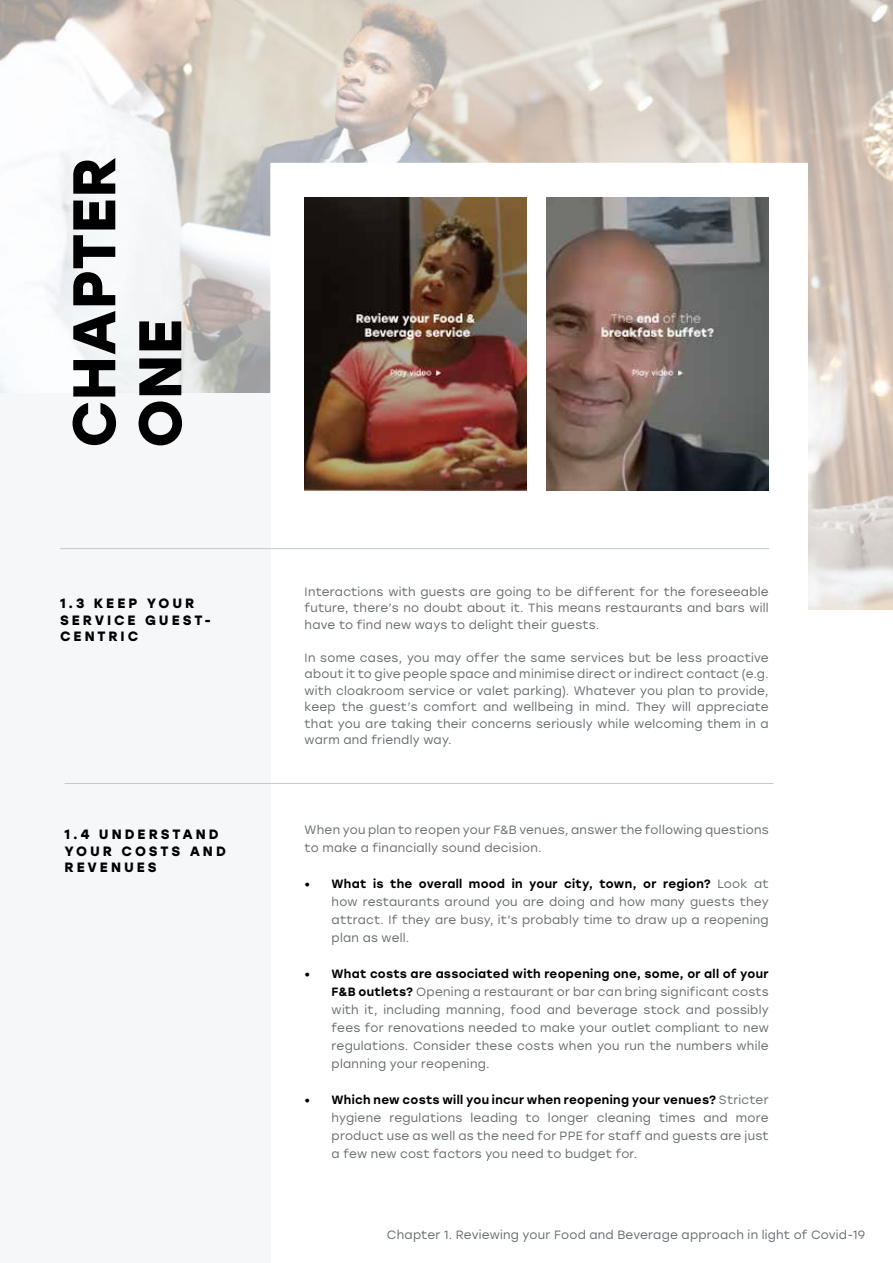
<style>
.page{position:relative;width:893px;height:1263px;background:#fff}
.page>*{position:absolute;margin:0;border:0;box-sizing:border-box;transform-origin:0 0}
.t1{font:700 60px/66px "Stolzl";color:#000}
.t2{font:700 13.5px/16.5px "Stolzl";letter-spacing:.215em;color:#000}
.t3{font:12px/18px "Stolzl";letter-spacing:.02em;color:#676c6e;text-align:justify}
.s1{font-weight:500;color:#000}
</style>
<div class="page">
<img style="left:0;top:0;width:893px;height:610px">
<svg style="left:270px;top:163px;width:538px;height:620px"></svg>
<div style="left:0;top:394px;width:270px;height:869px;background:#f5f7f8"></div>
<hr style="left:60px;top:548px;width:709px;height:1px;background:#c2cad0">
<hr style="left:65px;top:783px;width:709px;height:1px;background:#c2cad0">
<img style="left:305px;top:198px;width:222px;height:292px">
<img style="left:546px;top:198px;width:223px;height:292px">
<h1 class="t1" style="left:58px;top:448px;width:293px;rotate:-90deg">CHAPTER<br>ONE</h1>
<p class="t2" style="left:60px;top:595px;width:153px">1.3 KEEP YOUR<br>SERVICE GUEST-<br>CENTRIC</p>
<p class="t2" style="left:65px;top:826px;width:163px">1.4 UNDERSTAND<br>YOUR COSTS AND<br>REVENUES</p>
<p class="t3" style="left:305px;top:583px;width:466px;line-height:16.5px">Interactions with guests are going to be different for the foreseeable future, there’s no doubt about it. This means restaurants and bars will have to find new ways to delight their guests.</p>
<p class="t3" style="left:305px;top:649px;width:466px;line-height:16.5px">In some cases, you may offer the same services but be less proactive about it to give people space and minimise direct or indirect contact (e.g. with cloakroom service or valet parking). Whatever you plan to provide, keep the guest’s comfort and wellbeing in mind. They will appreciate that you are taking their concerns seriously while welcoming them in a warm and friendly way.</p>
<p class="t3" style="left:305px;top:820px;width:466px">When you plan to reopen your F&amp;B venues, answer the following questions to make a financially sound decision.</p>
<p class="t3" style="left:332px;top:874px;width:439px;text-indent:-27px"><span class="s1">• What is the overall mood in your city, town, or region?</span> Look at how restaurants around you are doing and how many guests they attract. If they are busy, it’s probably time to draw up a reopening plan as well.</p>
<p class="t3" style="left:332px;top:964px;width:439px;text-indent:-27px"><span class="s1">• What costs are associated with reopening one, some, or all of your F&amp;B outlets?</span> Opening a restaurant or bar can bring significant costs with it, including manning, food and beverage stock and possibly fees for renovations needed to make your outlet compliant to new regulations. Consider these costs when you run the numbers while planning your reopening.</p>
<p class="t3" style="left:332px;top:1090px;width:439px;text-indent:-27px"><span class="s1">• Which new costs will you incur when reopening your venues?</span> Stricter hygiene regulations leading to longer cleaning times and more product use as well as the need for PPE for staff and guests are just a few new cost factors you need to budget for.</p>
<p class="t3" style="left:387px;top:1225px;width:480px">Chapter 1. Reviewing your Food and Beverage approach in light of Covid-19</p>
</div>
